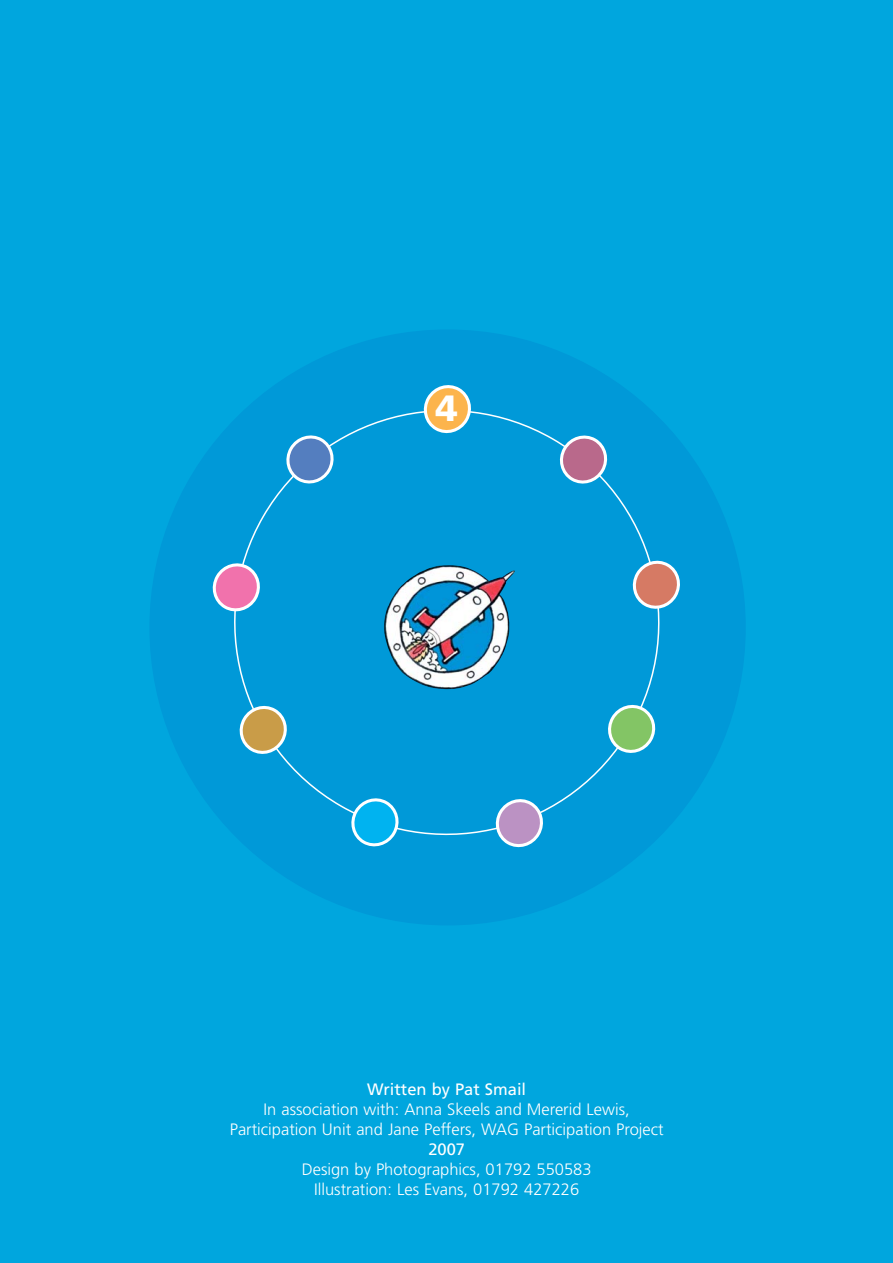
<style>
.page{position:relative;width:893px;height:1263px;background:#fff}
.page>*{position:absolute;margin:0;border:0;box-sizing:border-box;transform-origin:0 0}
.t1{font:900 36.6px "Frutiger";color:#fff}
.t2{font:300 16.5px/19.8px "Frutiger";color:#fff;text-align:center}
.t3{font:16.5px "Frutiger";color:#fff}
</style>
<div class="page">
<div style="left:0;top:0;width:892px;height:1263px;background:#00a6de"></div>
<div style="left:149px;top:329px;width:596px;height:596px;background:#0099d8;border-radius:50%"></div>
<svg style="left:205px;top:381px;width:483px;height:483px"></svg>
<svg style="left:494px;top:797px;width:51px;height:52px"></svg>
<svg style="left:350px;top:796px;width:51px;height:52px"></svg>
<svg style="left:422px;top:383px;width:51px;height:52px"></svg>
<svg style="left:558px;top:434px;width:51px;height:51px"></svg>
<svg style="left:631px;top:559px;width:51px;height:52px"></svg>
<svg style="left:606px;top:703px;width:51px;height:52px"></svg>
<svg style="left:238px;top:704px;width:51px;height:52px"></svg>
<svg style="left:285px;top:434px;width:51px;height:51px"></svg>
<svg style="left:211px;top:561px;width:51px;height:52px"></svg>
<img style="left:383px;top:565px;width:132px;height:124px">
<h1 class="t1" style="left:435px;top:394px;width:24px">4</h1>
<p class="t3" style="left:367px;top:1083px;width:160px">Written by Pat Smail</p>
<p class="t2" style="left:230px;top:1101px;width:435px">In association with: Anna Skeels and Mererid Lewis,<br>Participation Unit and Jane Peffers, WAG Participation Project</p>
<p class="t3" style="left:428px;top:1143px;width:38px">2007</p>
<p class="t2" style="left:302px;top:1161px;width:291px">Design by Photographics, 01792 550583<br>Illustration: Les Evans, 01792 427226</p>
</div>
